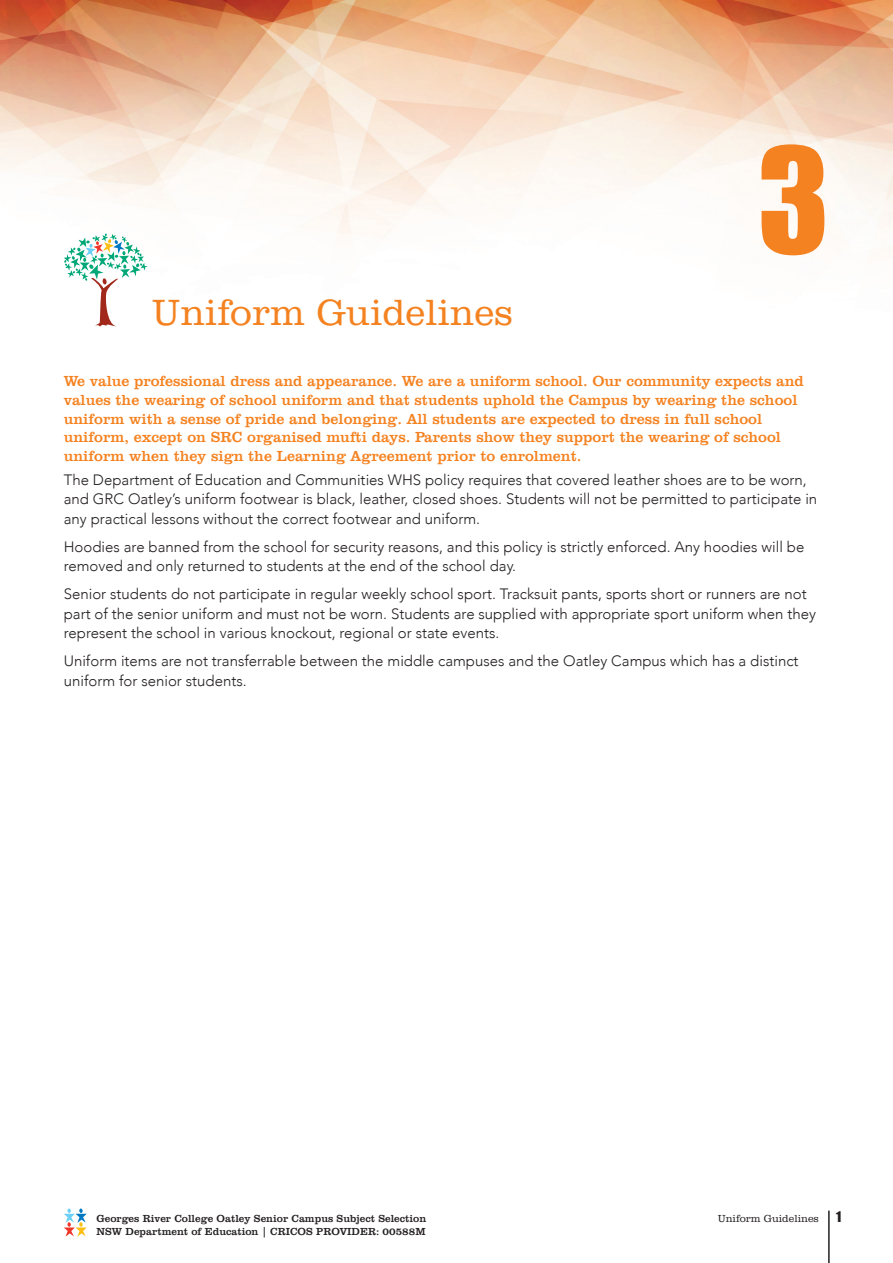
<style>
.page{position:relative;width:893px;height:1263px;background:#fff}
.page>*{position:absolute;margin:0;border:0;box-sizing:border-box;transform-origin:0 0}
.t1{font:135px "Impact";color:#f58220}
.t2{font:300 37.5px "Clarendon BT";color:#f58220}
.t3{font:300 15px/19.5px "Avenir";color:#231f20}
.t4{font:15px/18.8px "Clarendon BT";color:#f58220}
.t5{font:13.5px "Impact";color:#231f20}
.t6{font:10.5px/12.6px "Clarendon BT";color:#231f20}
.t7{font:300 10.5px "Clarendon BT";color:#231f20}
</style>
<div class="page">
<img style="left:0;top:0;width:893px;height:255px">
<svg style="left:64px;top:1208px;width:23px;height:28px"></svg>
<hr style="left:828px;top:1210px;width:2px;height:53px;background:#231f20">
<svg style="left:64px;top:233px;width:84px;height:94px"></svg>
<h2 class="t2" style="left:152px;top:290px;width:363px">Uniform Guidelines</h2>
<h1 class="t1" style="left:758px;top:96px;width:73px">3</h1>
<p class="t4" style="left:64px;top:371px;width:742px">We value professional dress and appearance. We are a uniform school. Our community expects and values the wearing of school uniform and that students uphold the Campus by wearing the school uniform with a sense of pride and belonging. All students are expected to dress in full school uniform, except on SRC organised mufti days. Parents show they support the wearing of school uniform when they sign the Learning Agreement prior to enrolment.</p>
<p class="t3" style="left:64px;top:470px;width:755px">The Department of Education and Communities WHS policy requires that covered leather shoes are to be worn, and GRC Oatley’s uniform footwear is black, leather, closed shoes. Students will not be permitted to participate in any practical lessons without the correct footwear and uniform.</p>
<p class="t3" style="left:64px;top:537px;width:742px">Hoodies are banned from the school for security reasons, and this policy is strictly enforced. Any hoodies will be removed and only returned to students at the end of the school day.</p>
<p class="t3" style="left:64px;top:584px;width:754px">Senior students do not participate in regular weekly school sport. Tracksuit pants, sports short or runners are not part of the senior uniform and must not be worn. Students are supplied with appropriate sport uniform when they represent the school in various knockout, regional or state events.</p>
<p class="t3" style="left:64px;top:651px;width:736px">Uniform items are not transferrable between the middle campuses and the Oatley Campus which has a distinct uniform for senior students.</p>
<p class="t6" style="left:97px;top:1212px;width:331px">Georges River College Oatley Senior Campus Subject Selection<br>NSW Department of Education | CRICOS PROVIDER: 00588M</p>
<p class="t7" style="left:718px;top:1212px;width:103px">Uniform Guidelines</p>
<p class="t5" style="left:836px;top:1206px;width:7px">1</p>
</div>
